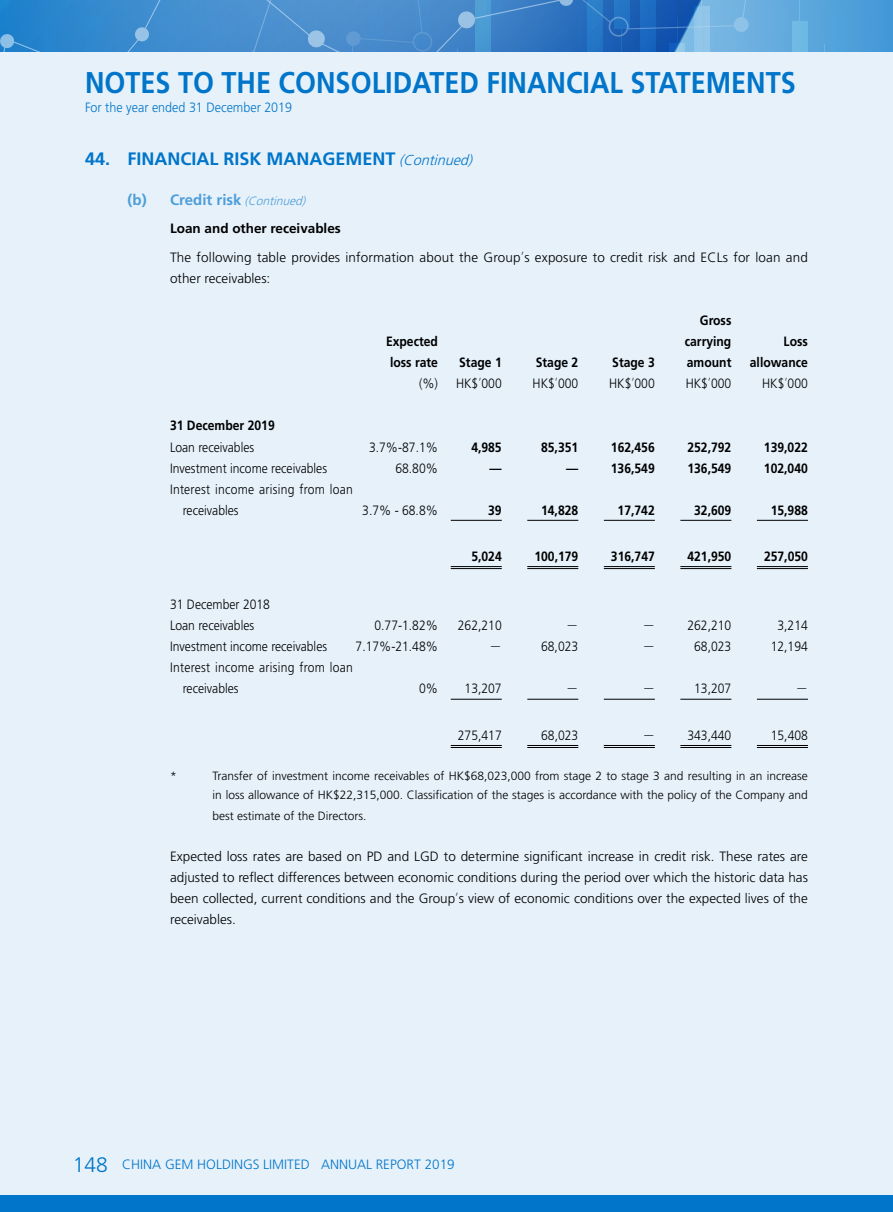
<style>
.page{position:relative;width:893px;height:1212px;background:#e6f1fa}
.page>*{position:absolute;margin:0;border:0;box-sizing:border-box;transform-origin:0 0}
.t1{font:700 30px "Frutiger LT Std";color:#0075c9;scale:.9 1}
.t2{font:700 18px "Frutiger LT Std";color:#0075c9}
.t3{font:700 15px "Frutiger LT Std";color:#4d9ed9}
.t4{font:300 13.5px/21px "Frutiger LT Std";color:#000}
.t5{font:300 13.5px/21px "Frutiger LT Std";color:#000;scale:.9 1}
.t6{font:700 13.5px/21px "Frutiger LT Std";color:#000;text-align:center;scale:.9 1}
.t7{font:300 13.5px/21px "Frutiger LT Std";letter-spacing:.02em;color:#000;scale:.9 1}
.t8{font:300 13.5px "Frutiger LT Std";color:#0075c9}
.t9{font:300 13.5px "Frutiger LT Std";color:#0075c9;scale:.93 1}
.t10{font:300 13.5px "Futura LT";color:#000;scale:.9 1}
.t11{font:300 12px/19.5px "Frutiger LT Std";color:#000}
.s1{font-weight:300;font-style:italic;font-size:14.4px}
.s2{font-weight:300;font-style:italic;font-size:12px}
.s3{font-weight:700}
.s4{font-family:"Futura LT"}
.s5{font-size:21px}
</style>
<div class="page">
<svg style="left:96px;top:0;width:797px;height:51px;background:#509ed8"></svg>
<div style="left:792px;top:21px;width:15px;height:30px;background:#6fbae4"></div>
<svg style="left:799px;top:0;width:1px;height:21px"></svg>
<div style="left:831px;top:15px;width:14px;height:36px;background:#4fa3dc"></div>
<svg style="left:838px;top:0;width:1px;height:15px"></svg>
<div style="left:86px;top:17px;width:14px;height:34px;background:#3189cf"></div>
<svg style="left:112px;top:0;width:56px;height:51px;background:#428fcf"></svg>
<svg style="left:0;top:0;width:96px;height:51px;background:#2a86cd"></svg>
<svg style="left:176px;top:0;width:589px;height:52px;background:#4689cb"></svg>
<div style="left:0;top:1195px;width:893px;height:17px;background:#0075c9"></div>
<hr style="left:451px;top:520px;width:51px;height:1px;background:#000">
<hr style="left:527px;top:520px;width:51px;height:1px;background:#000">
<hr style="left:604px;top:520px;width:51px;height:1px;background:#000">
<hr style="left:680px;top:520px;width:51px;height:1px;background:#000">
<hr style="left:757px;top:520px;width:51px;height:1px;background:#000">
<hr style="left:451px;top:566px;width:51px;height:1px;background:#000">
<hr style="left:451px;top:568px;width:51px;height:1px;background:#000">
<hr style="left:527px;top:566px;width:51px;height:1px;background:#000">
<hr style="left:527px;top:568px;width:51px;height:1px;background:#000">
<hr style="left:604px;top:566px;width:51px;height:1px;background:#000">
<hr style="left:604px;top:568px;width:51px;height:1px;background:#000">
<hr style="left:680px;top:566px;width:51px;height:1px;background:#000">
<hr style="left:680px;top:568px;width:51px;height:1px;background:#000">
<hr style="left:757px;top:566px;width:51px;height:1px;background:#000">
<hr style="left:757px;top:568px;width:51px;height:1px;background:#000">
<hr style="left:451px;top:699px;width:51px;height:1px;background:#000">
<hr style="left:527px;top:699px;width:51px;height:1px;background:#000">
<hr style="left:604px;top:699px;width:51px;height:1px;background:#000">
<hr style="left:680px;top:699px;width:51px;height:1px;background:#000">
<hr style="left:757px;top:699px;width:51px;height:1px;background:#000">
<hr style="left:451px;top:745px;width:51px;height:1px;background:#000">
<hr style="left:451px;top:747px;width:51px;height:1px;background:#000">
<hr style="left:527px;top:745px;width:51px;height:1px;background:#000">
<hr style="left:527px;top:747px;width:51px;height:1px;background:#000">
<hr style="left:604px;top:745px;width:51px;height:1px;background:#000">
<hr style="left:604px;top:747px;width:51px;height:1px;background:#000">
<hr style="left:680px;top:745px;width:51px;height:1px;background:#000">
<hr style="left:680px;top:747px;width:51px;height:1px;background:#000">
<hr style="left:757px;top:745px;width:51px;height:1px;background:#000">
<hr style="left:757px;top:747px;width:51px;height:1px;background:#000">
<h1 class="t1" style="left:85px;top:65px;width:791px">NOTES TO THE CONSOLIDATED FINANCIAL STATEMENTS</h1>
<p class="t9" style="left:85px;top:100px;width:224px">For the year ended 31 December 2019</p>
<h2 class="t2" style="left:85px;top:148px;width:393px">44. FINANCIAL RISK MANAGEMENT <span class="s1">(Continued)</span></h2>
<p class="t3" style="left:128px;top:190px;width:183px">( b) C re d i t r i s k <span class="s2">(Continued)</span></p>
<p class="t4" style="left:170px;top:213px;width:639px;line-height:29.5px"><span class="s3">Loan and other receivables<br></span>The following table provides information about the Group<span class="s4">’</span>s exposure to credit risk and ECLs for loan and</p>
<p class="t4" style="left:170px;top:268px;width:102px">other receivables:</p>
<p class="t6" style="left:386px;top:331px;width:59px">Expected loss rate</p>
<p class="t6" style="left:459px;top:352px;width:49px">Stage 1</p>
<p class="t6" style="left:536px;top:352px;width:49px">Stage 2</p>
<p class="t6" style="left:612px;top:352px;width:49px">Stage 3</p>
<p class="t6" style="left:685px;top:310px;width:53px;text-align:justify;text-indent:15px">Gross carrying amount</p>
<p class="t6" style="left:750px;top:331px;width:66px;text-align:right">Loss allowance</p>
<p class="t5" style="left:419px;top:373px;width:23px">(%)</p>
<p class="t5" style="left:456px;top:373px;width:52px">HK$<span class="s4">’</span>000</p>
<p class="t5" style="left:533px;top:373px;width:52px">HK$<span class="s4">’</span>000</p>
<p class="t5" style="left:609px;top:373px;width:52px">HK$<span class="s4">’</span>000</p>
<p class="t5" style="left:686px;top:373px;width:52px">HK$<span class="s4">’</span>000</p>
<p class="t5" style="left:762px;top:373px;width:52px">HK$<span class="s4">’</span>000</p>
<p class="t6" style="left:170px;top:415px;width:118px">31 December 2019</p>
<p class="t5" style="left:170px;top:436px;width:95px">Loan receivables</p>
<p class="t5" style="left:369px;top:436px;width:78px">3.7%-87.1%</p>
<p class="t6" style="left:471px;top:436px;width:35px">4,985</p>
<p class="t6" style="left:541px;top:436px;width:43px">85,351</p>
<p class="t6" style="left:611px;top:436px;width:50px">162,456</p>
<p class="t6" style="left:687px;top:436px;width:50px">252,792</p>
<p class="t6" style="left:764px;top:436px;width:50px">139,022</p>
<p class="t5" style="left:170px;top:457px;width:176px">Investment income receivables</p>
<p class="t5" style="left:395px;top:457px;width:49px">68.80%</p>
<p class="t6" style="left:490px;top:457px;width:15px">—</p>
<p class="t6" style="left:566px;top:457px;width:15px">—</p>
<p class="t6" style="left:611px;top:457px;width:50px">136,549</p>
<p class="t6" style="left:687px;top:457px;width:50px">136,549</p>
<p class="t6" style="left:764px;top:457px;width:50px">102,040</p>
<p class="t7" style="left:183px;top:478px;width:191px;text-indent:-13px">Interest income arising from loan receivables</p>
<p class="t5" style="left:362px;top:499px;width:86px">3.7% - 68.8%</p>
<p class="t6" style="left:488px;top:499px;width:17px">39</p>
<p class="t6" style="left:541px;top:499px;width:43px">14,828</p>
<p class="t6" style="left:618px;top:499px;width:43px">17,742</p>
<p class="t6" style="left:694px;top:499px;width:43px">32,609</p>
<p class="t6" style="left:771px;top:499px;width:43px">15,988</p>
<p class="t6" style="left:471px;top:546px;width:35px">5,024</p>
<p class="t6" style="left:534px;top:546px;width:50px">100,179</p>
<p class="t6" style="left:611px;top:546px;width:50px">316,747</p>
<p class="t6" style="left:687px;top:546px;width:50px">421,950</p>
<p class="t6" style="left:764px;top:546px;width:50px">257,050</p>
<p class="t5" style="left:170px;top:594px;width:113px">31 December 2018<br>Loan receivables</p>
<p class="t5" style="left:374px;top:615px;width:72px">0.77-1.82%</p>
<p class="t5" style="left:458px;top:615px;width:50px">262,210</p>
<p class="t10" style="left:566px;top:617px;width:15px">—</p>
<p class="t10" style="left:643px;top:617px;width:15px">—</p>
<p class="t5" style="left:687px;top:615px;width:50px">262,210</p>
<p class="t5" style="left:777px;top:615px;width:35px">3,214</p>
<p class="t5" style="left:170px;top:636px;width:176px">Investment income receivables</p>
<p class="t5" style="left:356px;top:636px;width:93px">7.17%-21.48%</p>
<p class="t10" style="left:490px;top:638px;width:15px">—</p>
<p class="t5" style="left:541px;top:636px;width:43px">68,023</p>
<p class="t10" style="left:643px;top:638px;width:15px">—</p>
<p class="t5" style="left:694px;top:636px;width:43px">68,023</p>
<p class="t5" style="left:771px;top:636px;width:43px">12,194</p>
<p class="t7" style="left:183px;top:657px;width:191px;text-indent:-13px">Interest income arising from loan receivables</p>
<p class="t5" style="left:419px;top:678px;width:23px">0%</p>
<p class="t5" style="left:465px;top:678px;width:43px">13,207</p>
<p class="t10" style="left:566px;top:680px;width:15px">—</p>
<p class="t10" style="left:643px;top:680px;width:15px">—</p>
<p class="t5" style="left:694px;top:678px;width:43px">13,207</p>
<p class="t10" style="left:796px;top:680px;width:15px">—</p>
<p class="t5" style="left:458px;top:725px;width:50px">275,417</p>
<p class="t5" style="left:541px;top:725px;width:43px">68,023</p>
<p class="t10" style="left:643px;top:727px;width:15px">—</p>
<p class="t5" style="left:687px;top:725px;width:50px">343,440</p>
<p class="t5" style="left:771px;top:725px;width:43px">15,408</p>
<p class="t11" style="left:170px;top:766px;width:8px">*</p>
<p class="t11" style="left:213px;top:766px;width:597px">Transfer of investment income receivables of HK$68,023,000 from stage 2 to stage 3 and resulting in an increase in loss allowance of HK$22,315,000. Classification of the stages is accordance with the policy of the Company and</p>
<p class="t11" style="left:213px;top:806px;width:155px">best estimate of the Directors.</p>
<p class="t4" style="left:170px;top:846px;width:639px;text-align:justify">Expected loss rates are based on PD and LGD to determine significant increase in credit risk. These rates are adjusted to reflect differences between economic conditions during the period over which the historic data has been collected, current conditions and the Group<span class="s4">’</span>s view of economic conditions over the expected lives of the receivables.</p>
<p class="t8" style="left:73px;top:1157px;width:383px"><span class="s5">148</span> CHINA GEM HOLDINGS LIMITED ANNUAL REPORT 2019</p>
</div>
